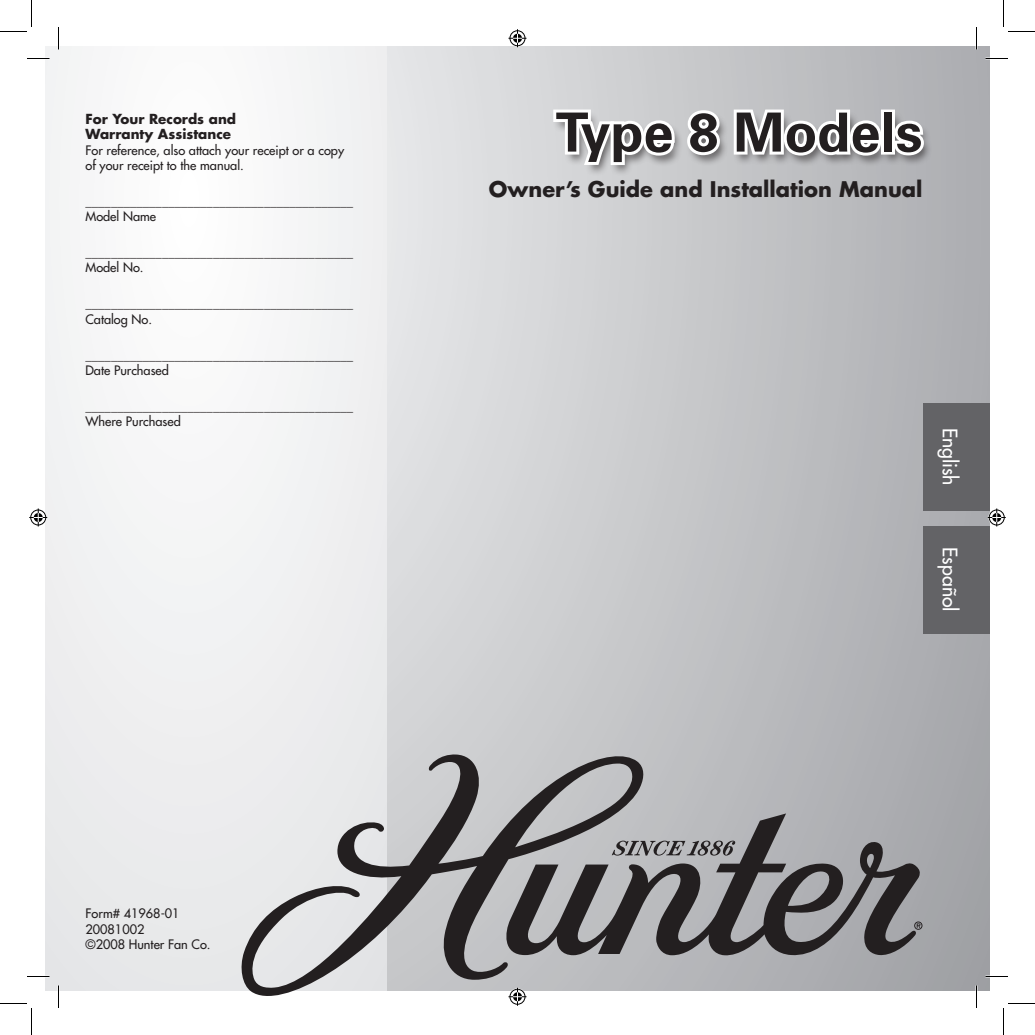
<style>
.page{position:relative;width:1035px;height:1035px;background:#fff}
.page>*{position:absolute;margin:0;border:0;box-sizing:border-box;transform-origin:0 0}
.t1{font:700 54px "Univers LT Std";color:#231f20}
.t2{font:700 21px "Futura Std";color:#231f20}
.t3{font:500 19.5px "Futura Std";color:#fff}
.t4{font:700 13.5px "Futura Std";color:#231f20}
.t5{font:500 12.75px "Futura Std";color:#231f20}
</style>
<div class="page">
<div style="left:386px;top:46px;width:604px;height:945px;background:linear-gradient(to right,#e2e3e5,#a7a8ac)"></div>
<div style="left:45px;top:46px;width:341px;height:945px;background:#f1f2f3"></div>
<div style="left:552px;top:111px;width:380px;height:65px;background:#231f20;opacity:.75"></div>
<svg style="left:550px;top:107px;width:173px;height:61px"></svg>
<svg style="left:731px;top:79px;width:196px;height:83px"></svg>
<svg style="left:920px;top:921px;width:3px;height:9px"></svg>
<svg style="left:645px;top:813px;width:275px;height:145px;background:#808082"></svg>
<svg style="left:239px;top:743px;width:406px;height:255px"></svg>
<div style="left:923px;top:403px;width:67px;height:108px;background:#636366"></div>
<div style="left:923px;top:526px;width:67px;height:108px;background:#636366"></div>
<svg style="left:27px;top:58px;width:23px;height:1px"></svg>
<svg style="left:986px;top:58px;width:22px;height:1px"></svg>
<svg style="left:27px;top:976px;width:23px;height:1px"></svg>
<svg style="left:986px;top:976px;width:22px;height:1px"></svg>
<svg style="left:58px;top:27px;width:1px;height:23px"></svg>
<svg style="left:58px;top:986px;width:1px;height:22px"></svg>
<svg style="left:976px;top:27px;width:1px;height:23px"></svg>
<svg style="left:976px;top:986px;width:1px;height:22px"></svg>
<svg style="left:0;top:0;width:32px;height:32px"></svg>
<svg style="left:0;top:1003px;width:32px;height:32px"></svg>
<svg style="left:1003px;top:0;width:32px;height:32px"></svg>
<svg style="left:1003px;top:1003px;width:32px;height:32px"></svg>
<svg style="left:508px;top:29px;width:18px;height:18px"></svg>
<svg style="left:508px;top:988px;width:18px;height:18px"></svg>
<svg style="left:29px;top:508px;width:18px;height:18px"></svg>
<svg style="left:988px;top:508px;width:18px;height:18px"></svg>
<p class="t4" style="left:86px;top:110px;width:152px">For Your Records and</p>
<p class="t4" style="left:86px;top:125px;width:147px">Warranty Assistance</p>
<p class="t5" style="left:86px;top:142px;width:260px">For reference, also attach your receipt or a copy</p>
<p class="t5" style="left:86px;top:157px;width:160px">of your receipt to the manual.</p>
<p class="t5" style="left:86px;top:193px;width:269px">__________________________________________</p>
<p class="t5" style="left:86px;top:208px;width:72px">Model Name</p>
<p class="t5" style="left:86px;top:244px;width:269px">__________________________________________</p>
<p class="t5" style="left:86px;top:260px;width:60px">Model No.</p>
<p class="t5" style="left:86px;top:296px;width:269px">__________________________________________</p>
<p class="t5" style="left:86px;top:311px;width:68px">Catalog No.</p>
<p class="t5" style="left:86px;top:347px;width:269px">__________________________________________</p>
<p class="t5" style="left:86px;top:362px;width:85px">Date Purchased</p>
<p class="t5" style="left:86px;top:398px;width:269px">__________________________________________</p>
<p class="t5" style="left:86px;top:414px;width:97px">Where Purchased</p>
<p class="t5" style="left:86px;top:906px;width:96px">Form# 41968-01</p>
<p class="t5" style="left:86px;top:921px;width:60px">20081002</p>
<p class="t5" style="left:86px;top:936px;width:127px">©2008 Hunter Fan Co.</p>
<p class="t1" style="left:556px;top:101px;width:368px">Type 8 Models</p>
<p class="t2" style="left:489px;top:175px;width:435px">Owner’s Guide and Installation Manual</p>
<p class="t3" style="left:962px;top:428px;width:60px;rotate:90deg">English</p>
<p class="t3" style="left:962px;top:547px;width:66px;rotate:90deg">Español</p>
</div>
